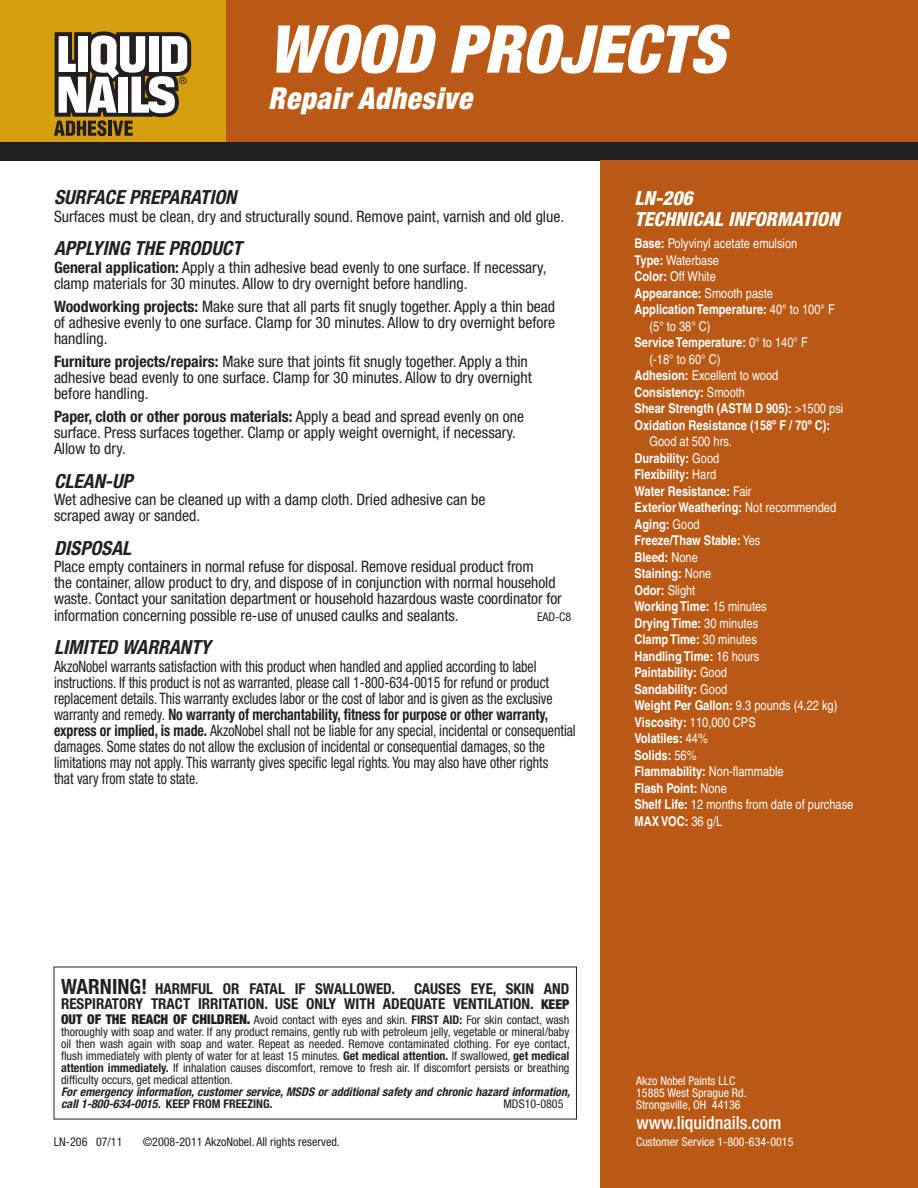
<style>
.page{position:relative;width:918px;height:1188px;background:#fff}
.page>*{position:absolute;margin:0;border:0;box-sizing:border-box;transform-origin:0 0}
.t1{font:italic 900 condensed 66px "Helvetica Neue";color:#fff}
.t2{font:italic 900 condensed 30.3px "Helvetica Neue";letter-spacing:.025em;color:#fff;scale:.96 1}
.t3{font:italic 700 condensed 19.5px "Helvetica Neue";color:#231f20}
.t4{font:italic 800 condensed 19.5px/21px "Helvetica Neue";color:#fff}
.t5{font:500 condensed 18px "Helvetica Neue LT Std";color:#fff}
.t6{font:condensed 15.75px/16.2px "Helvetica Neue";letter-spacing:-.005em;color:#231f20}
.t7{font:condensed 15.75px/16.2px "Helvetica Neue";letter-spacing:-.005em;color:#231f20;scale:.88 1}
.t8{font:700 condensed 15px/15px "Helvetica Neue";color:#231f20;text-align:right}
.t9{font:700 condensed 13.5px/16.5px "Helvetica";color:#fff}
.t10{font:condensed 13.5px "Helvetica";color:#fff}
.t11{font:condensed 12px/12px "Helvetica Neue";color:#231f20;text-align:justify}
.t12{font:italic 700 condensed 12px/12px "Helvetica Neue";color:#231f20}
.t13{font:condensed 12px/12px "Helvetica Neue LT Std";color:#fff}
.t14{font:condensed 12px "Helvetica Neue LT Std";color:#231f20}
.s1{font-weight:700}
.s2{font-weight:400}
.s3{font-size:21px}
.s4{font-weight:900;font-size:13.5px}
.s5{font-style:normal}
</style>
<div class="page">
<div style="left:0;top:118px;width:918px;height:42px;background:#231f20"></div>
<div style="left:0;top:0;width:918px;height:142px;background:#d59f10"></div>
<div style="left:601px;top:160px;width:317px;height:1028px;background:#b95915"></div>
<div style="left:226px;top:0;width:692px;height:142px;background:#b95915"></div>
<svg style="left:54px;top:32px;width:137px;height:104px"></svg>
<h1 class="t1" style="left:268px;top:9px;width:458px">WOOD PROJECTS</h1>
<h2 class="t2" style="left:268px;top:80px;width:213px">Repair Adhesive</h2>
<p class="t3" style="left:54px;top:185px;width:184px">SURFACE PREPARATION</p>
<p class="t6" style="left:54px;top:208px;width:512px">Surfaces must be clean, dry and structurally sound. Remove paint, varnish and old glue.</p>
<p class="t3" style="left:54px;top:236px;width:189px">APPLYING THE PRODUCT</p>
<p class="t6" style="left:54px;top:259px;width:494px"><span class="s1">General application:</span> Apply a thin adhesive bead evenly to one surface. If necessary, clamp materials for 30 minutes. Allow to dry overnight before handling.</p>
<p class="t6" style="left:54px;top:298px;width:503px;text-align:justify"><span class="s1">Woodworking projects:</span> Make sure that all parts fit snugly together. Apply a thin bead of adhesive evenly to one surface. Clamp for 30 minutes. Allow to dry overnight before handling.</p>
<p class="t6" style="left:54px;top:353px;width:479px"><span class="s1">Furniture projects/repairs:</span> Make sure that joints fit snugly together. Apply a thin adhesive bead evenly to one surface. Clamp for 30 minutes. Allow to dry overnight before handling.</p>
<p class="t6" style="left:54px;top:408px;width:472px"><span class="s1">Paper, cloth or other porous materials:</span> Apply a bead and spread evenly on one surface. Press surfaces together. Clamp or apply weight overnight, if necessary.<br>Allow to dry.</p>
<p class="t3" style="left:54px;top:469px;width:80px">CLEAN-UP</p>
<p class="t6" style="left:54px;top:491px;width:433px">Wet adhesive can be cleaned up with a damp cloth. Dried adhesive can be scraped away or sanded.</p>
<p class="t3" style="left:54px;top:536px;width:79px">DISPOSAL</p>
<p class="t6" style="left:54px;top:558px;width:509px">Place empty containers in normal refuse for disposal. Remove residual product from<br>the container, allow product to dry, and dispose of in conjunction with normal household waste. Contact your sanitation department or household hazardous waste coordinator for information concerning possible re-use of unused caulks and sealants.</p>
<p class="t11" style="left:537px;top:610px;width:36px">EAD-C8</p>
<p class="t3" style="left:54px;top:635px;width:158px">LIMITED WARRANTY</p>
<p class="t7" style="left:54px;top:658px;width:594px">AkzoNobel warrants satisfaction with this product when handled and applied according to label instructions. If this product is not as warranted, please call 1-800-634-0015 for refund or product replacement details. This warranty excludes labor or the cost of labor and is given as the exclusive warranty and remedy. <span class="s1">No warranty of merchantability, fitness for purpose or other warranty, express or implied, is made.</span> AkzoNobel shall not be liable for any special, incidental or consequential damages. Some states do not allow the exclusion of incidental or consequential damages, so the limitations may not apply. This warranty gives specific legal rights. You may also have other rights<br>that vary from state to state.</p>
<p class="t4" style="left:634px;top:187px;width:207px">LN-206<br>TECHNICAL INFORMATION</p>
<p class="t10" style="left:634px;top:236px;width:164px"><span class="s1">Base:</span> Polyvinyl acetate emulsion</p>
<p class="t10" style="left:634px;top:252px;width:86px"><span class="s1">Type:</span> Waterbase</p>
<p class="t10" style="left:634px;top:269px;width:83px"><span class="s1">Color:</span> Off White</p>
<p class="t9" style="left:634px;top:285px;width:140px">Appearance: <span class="s2">Smooth paste</span></p>
<p class="t9" style="left:634px;top:301px;width:202px">Application Temperature: <span class="s2">40° to 100° F</span></p>
<p class="t10" style="left:649px;top:318px;width:63px">(5° to 38° C)</p>
<p class="t9" style="left:634px;top:334px;width:175px">Service Temperature: <span class="s2">0° to 140° F</span></p>
<p class="t10" style="left:649px;top:351px;width:72px">(-18° to 60° C)</p>
<p class="t10" style="left:634px;top:368px;width:145px"><span class="s1">Adhesion:</span> Excellent to wood</p>
<p class="t9" style="left:634px;top:384px;width:112px">Consistency: <span class="s2">Smooth</span></p>
<p class="t9" style="left:634px;top:400px;width:210px">Shear Strength (ASTM D 905): <span class="s2">&gt;1500 psi</span></p>
<p class="t9" style="left:634px;top:417px;width:197px">Oxidation Resistance (158º F / 70º C):</p>
<p class="t9" style="left:634px;top:433px;width:220px;text-indent:15px"><span class="s2">Good at 500 hrs.<br></span>Durability: <span class="s2">Good<br></span>Flexibility: <span class="s2">Hard<br></span>Water Resistance: <span class="s2">Fair<br></span>Exterior Weathering: <span class="s2">Not recommended<br></span>Aging: <span class="s2">Good<br></span>Freeze/Thaw Stable: <span class="s2">Yes<br></span>Bleed: <span class="s2">None<br></span>Staining: <span class="s2">None<br></span>Odor: <span class="s2">Slight<br></span>Working Time: <span class="s2">15 minutes<br></span>Drying Time: <span class="s2">30 minutes<br></span>Clamp Time: <span class="s2">30 minutes<br></span>Handling Time: <span class="s2">16 hours<br></span>Paintability: <span class="s2">Good<br></span>Sandability: <span class="s2">Good<br></span>Weight Per Gallon: <span class="s2">9.3 pounds (4.22 kg)<br></span>Viscosity: <span class="s2">110,000 CPS<br></span>Volatiles: <span class="s2">44%<br></span>Solids: <span class="s2">56%<br></span>Flammability: <span class="s2">Non-flammable<br></span>Flash Point: <span class="s2">None<br></span>Shelf Life: <span class="s2">12 months from date of purchase<br></span>MAX VOC: <span class="s2">36 g/L</span></p>
<p class="t8" style="left:61px;top:981px;width:336px"><span class="s3">WARNING!</span> HARMFUL OR FATAL IF SWALLOWED.</p>
<p class="t8" style="left:61px;top:981px;width:510px">CAUSES EYE, SKIN AND<br>RESPIRATORY TRACT IRRITATION. USE ONLY WITH ADEQUATE VENTILATION. <span class="s4">KEEP</span></p>
<p class="t11" style="left:61px;top:1014px;width:510px"><span class="s4">OUT OF THE REACH OF CHILDREN.</span> Avoid contact with eyes and skin. <span class="s1">FIRST AID:</span> For skin contact, wash thoroughly with soap and water. If any product remains, gently rub with petroleum jelly, vegetable or mineral/baby oil then wash again with soap and water. Repeat as needed. Remove contaminated clothing. For eye contact, flush immediately with plenty of water for at least 15 minutes. <span class="s1">Get medical attention.</span> If swallowed, <span class="s1">get medical attention immediately.</span> If inhalation causes discomfort, remove to fresh air. If discomfort persists or breathing difficulty occurs, get medical attention.</p>
<p class="t12" style="left:61px;top:1086px;width:510px">For emergency information, customer service, MSDS or additional safety and chronic hazard information, call 1-800-634-0015. <span class="s5">KEEP FROM FREEZING.</span></p>
<p class="t11" style="left:504px;top:1098px;width:61px">MDS10-0805</p>
<p class="t13" style="left:636px;top:1075px;width:112px">Akzo Nobel Paints LLC<br>15885 West Sprague Rd.<br>Strongsville, OH 44136</p>
<p class="t5" style="left:637px;top:1112px;width:146px">www.liquidnails.com</p>
<p class="t14" style="left:54px;top:1134px;width:70px">LN-206 07/11</p>
<p class="t14" style="left:143px;top:1134px;width:199px">©2008-2011 AkzoNobel. All rights reserved.</p>
<p class="t13" style="left:636px;top:1135px;width:159px">Customer Service 1-800-634-0015</p>
</div>
